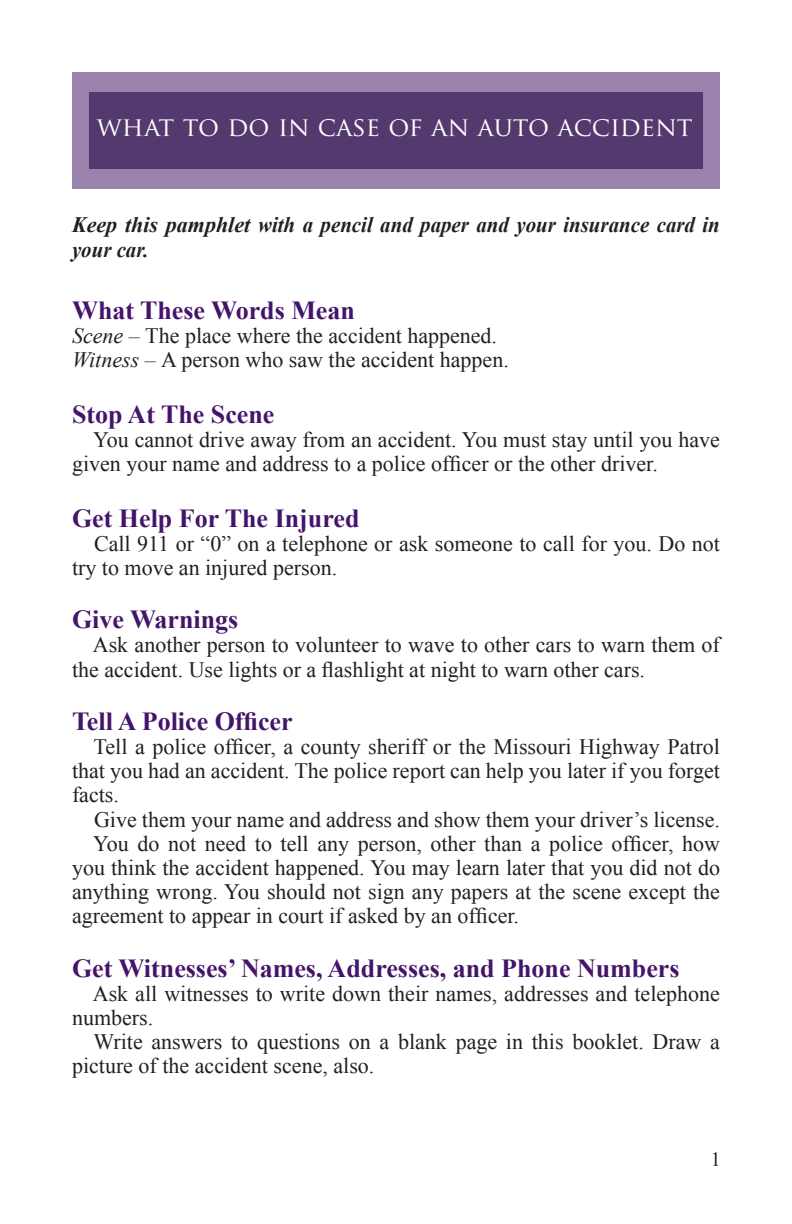
<style>
.page{position:relative;width:792px;height:1224px;background:#fff}
.page>*{position:absolute;margin:0;border:0;box-sizing:border-box;transform-origin:0 0}
.t1{font:700 26px "Times New Roman";color:#44146b}
.t2{font:26px "Trajan Pro";color:#fff}
.t3{font:22px/24.2px "Times New Roman";color:#231f20}
.t4{font:italic 700 22px/24.2px "Times New Roman";color:#231f20}
.t5{font:20px "Times New Roman";color:#231f20}
.s1{font-style:italic}
</style>
<div class="page">
<div style="left:72px;top:72px;width:648px;height:117px;background:#9983ad"></div>
<div style="left:89px;top:92px;width:613px;height:76px;background:#54396f"></div>
<p class="t2" style="left:97px;top:110px;width:597px">WHAT TO DO IN CASE OF AN AUTO ACCIDENT</p>
<p class="t4" style="left:72px;top:212px;width:649px">Keep this pamphlet with a pencil and paper and your insurance card in your car.</p>
<p class="t1" style="left:72px;top:292px;width:284px">What These Words Mean</p>
<p class="t3" style="left:72px;top:323px;width:427px"><span class="s1">Scene –</span> The place where the accident happened.</p>
<p class="t3" style="left:72px;top:348px;width:438px"><span class="s1">Witness –</span> A person who saw the accident happen.</p>
<p class="t1" style="left:72px;top:396px;width:204px">Stop At The Scene</p>
<p class="t3" style="left:72px;top:427px;width:649px;text-indent:21px">You cannot drive away from an accident. You must stay until you have given your name and address to a police officer or the other driver.</p>
<p class="t1" style="left:72px;top:500px;width:289px">Get Help For The Injured</p>
<p class="t3" style="left:72px;top:531px;width:649px;text-indent:22px">Call 911 or “0” on a telephone or ask someone to call for you. Do not try to move an injured person.</p>
<p class="t1" style="left:72px;top:601px;width:168px">Give Warnings</p>
<p class="t3" style="left:72px;top:633px;width:649px;text-indent:21px">Ask another person to volunteer to wave to other cars to warn them of the accident. Use lights or a flashlight at night to warn other cars.</p>
<p class="t1" style="left:72px;top:703px;width:222px">Tell A Police Officer</p>
<p class="t3" style="left:72px;top:734px;width:650px;text-align:justify;text-indent:22px">Tell a police officer, a county sheriff or the Missouri Highway Patrol that you had an accident. The police report can help you later if you forget facts.</p>
<p class="t3" style="left:94px;top:807px;width:628px">Give them your name and address and show them your driver’s license.</p>
<p class="t3" style="left:72px;top:831px;width:650px;text-align:justify;text-indent:21px">You do not need to tell any person, other than a police officer, how you think the accident happened. You may learn later that you did not do anything wrong. You should not sign any papers at the scene except the agreement to appear in court if asked by an officer.</p>
<p class="t1" style="left:72px;top:950px;width:609px">Get Witnesses’ Names, Addresses, and Phone Numbers</p>
<p class="t3" style="left:72px;top:981px;width:650px;text-indent:21px">Ask all witnesses to write down their names, addresses and telephone numbers.</p>
<p class="t3" style="left:72px;top:1029px;width:649px;text-indent:22px">Write answers to questions on a blank page in this booklet. Draw a picture of the accident scene, also.</p>
<p class="t5" style="left:711px;top:1146px;width:11px">1</p>
</div>
